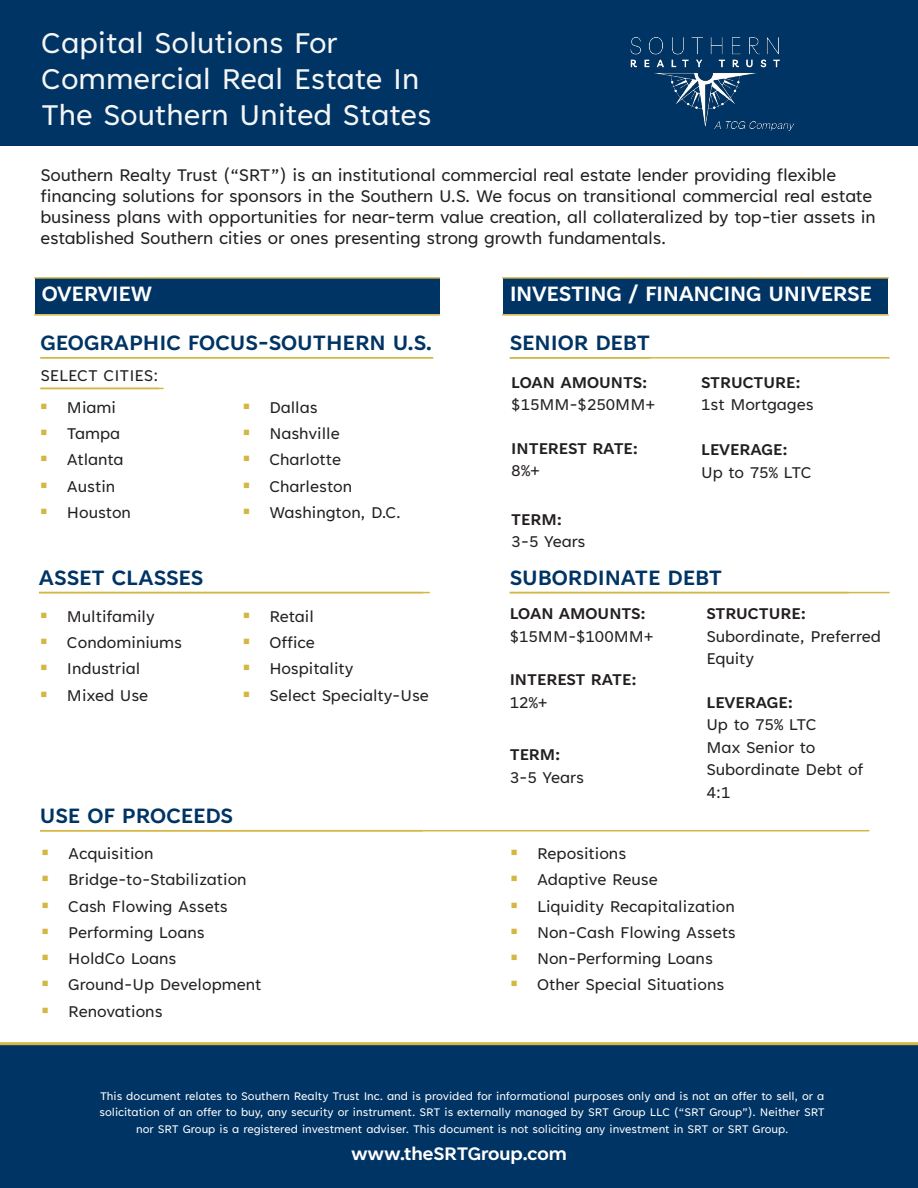
<style>
.page{position:relative;width:918px;height:1188px;background:#fff}
.page>*{position:absolute;margin:0;border:0;box-sizing:border-box;transform-origin:0 0}
.t1{font:33px/36px "Tenorite";color:#f4f5f5}
.Headers{font:700 24px "Tenorite";color:#003464}
.SRT_Header{font:700 24px "Tenorite";letter-spacing:-.015em;color:#fff}
.t2{font:700 21px "Tenorite";color:#fff}
.t3{font:19.5px/21px "Tenorite";letter-spacing:-.01em;color:#231f20}
.Headers-2{font:18px/22.5px "Tenorite";color:#231f20}
.t4{font:700 18px "Tenorite";color:#231f20}
.t5{font:12.75px "Tenorite";color:#fff}
</style>
<div class="page">
<div style="left:0;top:1045px;width:918px;height:143px;background:#003464"></div>
<div style="left:0;top:0;width:918px;height:146px;background:#003464"></div>
<hr style="left:39px;top:592px;width:391px;height:1px;background:#d4b743">
<div style="left:35px;top:279px;width:404px;height:35px;background:#003464"></div>
<hr style="left:34px;top:314px;width:406px;height:2px;background:#d4b743">
<hr style="left:34px;top:277px;width:406px;height:2px;background:#d4b743">
<hr style="left:40px;top:830px;width:829px;height:1px;background:#d4b743">
<div style="left:503px;top:279px;width:385px;height:35px;background:#003464"></div>
<hr style="left:502px;top:314px;width:387px;height:2px;background:#d4b743">
<hr style="left:502px;top:277px;width:387px;height:2px;background:#d4b743">
<hr style="left:40px;top:357px;width:393px;height:2px;background:#d4b743">
<hr style="left:0;top:1042px;width:918px;height:3px;background:#d4b743">
<hr style="left:510px;top:357px;width:380px;height:2px;background:#d4b743">
<hr style="left:510px;top:592px;width:380px;height:1px;background:#d4b743">
<hr style="left:40px;top:388px;width:124px;height:1px;background:#d4b743">
<img style="left:630px;top:37px;width:165px;height:94px">
<p class="t1" style="left:41px;top:27px;width:380px">Capital Solutions For<br>Commercial Real Estate In</p>
<p class="t1" style="left:41px;top:99px;width:392px">The Southern United States</p>
<p class="t3" style="left:40px;top:166px;width:837px">Southern Realty Trust (“SRT”) is an institutional commercial real estate lender providing flexible financing solutions for sponsors in the Southern U.S. We focus on transitional commercial real estate business plans with opportunities for near-term value creation, all collateralized by top-tier assets in established Southern cities or ones presenting strong growth fundamentals.</p>
<p class="SRT_Header" style="left:42px;top:282px;width:112px">OVERVIEW</p>
<p class="Headers" style="left:40px;top:331px;width:393px">GEOGRAPHIC FOCUS-SOUTHERN U.S.</p>
<p class="Headers-2" style="left:40px;top:365px;width:120px">SELECT CITIES:</p>
<p class="Headers-2" style="left:67px;top:397px;width:51px">Miami</p>
<p class="Headers-2" style="left:67px;top:423px;width:55px">Tampa</p>
<p class="Headers-2" style="left:67px;top:450px;width:58px">Atlanta</p>
<p class="Headers-2" style="left:67px;top:476px;width:50px">Austin</p>
<p class="Headers-2" style="left:67px;top:502px;width:66px">Houston</p>
<p class="Headers" style="left:39px;top:565px;width:166px">ASSET CLASSES</p>
<p class="Headers-2" style="left:67px;top:606px;width:89px">Multifamily</p>
<p class="Headers-2" style="left:67px;top:632px;width:117px">Condominiums</p>
<p class="Headers-2" style="left:67px;top:659px;width:75px">Industrial</p>
<p class="Headers-2" style="left:67px;top:685px;width:83px">Mixed Use</p>
<p class="Headers-2" style="left:269px;top:397px;width:50px">Dallas</p>
<p class="Headers-2" style="left:269px;top:423px;width:72px">Nashville</p>
<p class="Headers-2" style="left:269px;top:450px;width:73px">Charlotte</p>
<p class="Headers-2" style="left:269px;top:476px;width:84px">Charleston</p>
<p class="Headers-2" style="left:269px;top:502px;width:133px">Washington, D.C.</p>
<p class="Headers-2" style="left:269px;top:606px;width:46px">Retail</p>
<p class="Headers-2" style="left:269px;top:632px;width:47px">Office</p>
<p class="Headers-2" style="left:269px;top:659px;width:86px">Hospitality</p>
<p class="Headers-2" style="left:269px;top:685px;width:161px">Select Specialty-Use</p>
<p class="Headers" style="left:40px;top:804px;width:195px">USE OF PROCEEDS</p>
<p class="Headers-2" style="left:68px;top:843px;width:87px">Acquisition</p>
<p class="Headers-2" style="left:68px;top:870px;width:180px">Bridge-to-Stabilization</p>
<p class="Headers-2" style="left:68px;top:896px;width:161px">Cash Flowing Assets</p>
<p class="Headers-2" style="left:68px;top:922px;width:138px">Performing Loans</p>
<p class="Headers-2" style="left:68px;top:948px;width:110px">HoldCo Loans</p>
<p class="Headers-2" style="left:68px;top:975px;width:195px">Ground-Up Development</p>
<p class="Headers-2" style="left:68px;top:1001px;width:96px">Renovations</p>
<p class="SRT_Header" style="left:510px;top:282px;width:364px">INVESTING / FINANCING UNIVERSE</p>
<p class="Headers" style="left:510px;top:331px;width:142px">SENIOR DEBT</p>
<p class="t4" style="left:511px;top:373px;width:138px">LOAN AMOUNTS:</p>
<p class="Headers-2" style="left:511px;top:395px;width:146px">$15MM-$250MM+</p>
<p class="t4" style="left:511px;top:439px;width:128px">INTEREST RATE:</p>
<p class="Headers-2" style="left:511px;top:461px;width:30px">8%+</p>
<p class="t4" style="left:511px;top:510px;width:52px">TERM:</p>
<p class="Headers-2" style="left:511px;top:531px;width:76px">3-5 Years</p>
<p class="t4" style="left:701px;top:373px;width:101px">STRUCTURE:</p>
<p class="Headers-2" style="left:701px;top:395px;width:114px">1st Mortgages</p>
<p class="t4" style="left:701px;top:441px;width:88px">LEVERAGE:</p>
<p class="Headers-2" style="left:701px;top:462px;width:112px">Up to 75% LTC</p>
<p class="Headers" style="left:510px;top:565px;width:214px">SUBORDINATE DEBT</p>
<p class="t4" style="left:510px;top:604px;width:138px">LOAN AMOUNTS:</p>
<p class="Headers-2" style="left:510px;top:626px;width:146px">$15MM-$100MM+</p>
<p class="t4" style="left:510px;top:670px;width:128px">INTEREST RATE:</p>
<p class="Headers-2" style="left:510px;top:692px;width:40px">12%+</p>
<p class="t4" style="left:706px;top:604px;width:101px">STRUCTURE:</p>
<p class="Headers-2" style="left:706px;top:626px;width:176px">Subordinate, Preferred<br>Equity</p>
<p class="t4" style="left:706px;top:693px;width:88px">LEVERAGE:</p>
<p class="Headers-2" style="left:706px;top:715px;width:112px">Up to 75% LTC</p>
<p class="Headers-2" style="left:706px;top:737px;width:158px">Max Senior to<br>Subordinate Debt of<br>4:1</p>
<p class="t4" style="left:510px;top:746px;width:52px">TERM:</p>
<p class="Headers-2" style="left:510px;top:767px;width:76px">3-5 Years</p>
<p class="Headers-2" style="left:537px;top:843px;width:91px">Repositions</p>
<p class="Headers-2" style="left:537px;top:870px;width:122px">Adaptive Reuse</p>
<p class="Headers-2" style="left:537px;top:896px;width:199px">Liquidity Recapitalization</p>
<p class="Headers-2" style="left:537px;top:922px;width:200px">Non-Cash Flowing Assets</p>
<p class="Headers-2" style="left:537px;top:948px;width:177px">Non-Performing Loans</p>
<p class="Headers-2" style="left:537px;top:975px;width:189px">Other Special Situations</p>
<p class="t5" style="left:100px;top:1089px;width:726px">This document relates to Southern Realty Trust Inc. and is provided for informational purposes only and is not an offer to sell, or a</p>
<p class="t5" style="left:99px;top:1106px;width:727px">solicitation of an offer to buy, any security or instrument. SRT is externally managed by SRT Group LLC (“SRT Group”). Neither SRT</p>
<p class="t5" style="left:136px;top:1122px;width:654px">nor SRT Group is a registered investment adviser. This document is not soliciting any investment in SRT or SRT Group.</p>
<p class="t2" style="left:351px;top:1143px;width:217px">www.theSRTGroup.com</p>
</div>
